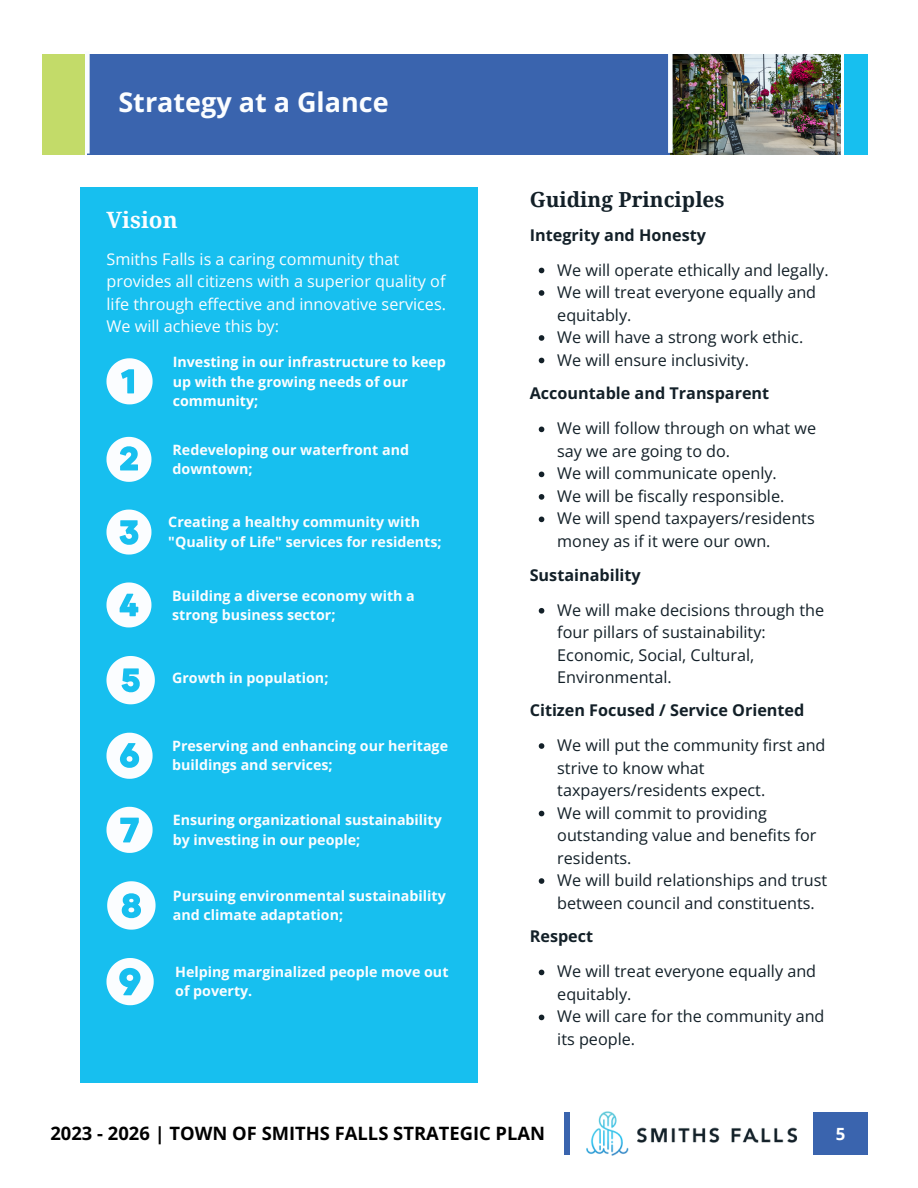
<style>
.page{position:relative;width:918px;height:1188px;background:#fff}
.page>*{position:absolute;margin:0;border:0;box-sizing:border-box;transform-origin:0 0}
.t1{font:700 27px "Open Sans";color:#fbfdff}
.t2{font:700 22.5px "Droid Serif";color:#fbfdff}
.t3{font:700 20.7px "Droid Serif";color:#132028}
.t4{font:700 18.45px "Open Sans";color:#000}
.t5{font:700 16.8px "Open Sans";color:#fff}
.t6{font:16.2px/22.5px "Open Sans";color:#132028}
.t7{font:16.2px/22.5px "Open Sans";color:#fbfdff}
.t8{font:700 16.2px "Open Sans";color:#132028}
.t9{font:700 14.25px/19.2px "Open Sans";color:#fbfdff}
.t10{font:700 14.25px/19.2px "Open Sans";color:#fff}
</style>
<div class="page">
<div style="left:87px;top:54px;width:583px;height:100px;background:#3a64ae"></div>
<img style="left:670px;top:54px;width:170px;height:100px">
<div style="left:844px;top:54px;width:24px;height:100px;background:#17bfef"></div>
<div style="left:42px;top:54px;width:43px;height:100px;background:#c3db69"></div>
<div style="left:85px;top:51px;width:5px;height:103px;background:#fbfdff"></div>
<div style="left:668px;top:50px;width:5px;height:103px;background:#fbfdff"></div>
<svg style="left:539px;top:608px;width:5px;height:6px"></svg>
<svg style="left:539px;top:268px;width:5px;height:5px"></svg>
<svg style="left:539px;top:290px;width:5px;height:6px"></svg>
<svg style="left:539px;top:335px;width:5px;height:6px"></svg>
<svg style="left:539px;top:358px;width:5px;height:5px"></svg>
<svg style="left:539px;top:427px;width:5px;height:5px"></svg>
<svg style="left:539px;top:472px;width:5px;height:5px"></svg>
<svg style="left:539px;top:494px;width:5px;height:6px"></svg>
<svg style="left:539px;top:517px;width:5px;height:5px"></svg>
<svg style="left:539px;top:743px;width:5px;height:6px"></svg>
<svg style="left:539px;top:811px;width:5px;height:5px"></svg>
<svg style="left:539px;top:878px;width:5px;height:6px"></svg>
<svg style="left:539px;top:970px;width:5px;height:5px"></svg>
<svg style="left:539px;top:1015px;width:5px;height:5px"></svg>
<div style="left:81px;top:187px;width:397px;height:896px;background:#17bfef"></div>
<svg style="left:106px;top:437px;width:45px;height:45px"></svg>
<svg style="left:106px;top:510px;width:45px;height:45px"></svg>
<svg style="left:106px;top:582px;width:45px;height:45px"></svg>
<svg style="left:106px;top:656px;width:49px;height:48px"></svg>
<svg style="left:106px;top:733px;width:47px;height:46px"></svg>
<svg style="left:106px;top:358px;width:47px;height:46px"></svg>
<svg style="left:106px;top:807px;width:47px;height:46px"></svg>
<svg style="left:107px;top:881px;width:49px;height:49px"></svg>
<svg style="left:106px;top:958px;width:48px;height:47px"></svg>
<img style="left:569px;top:1111px;width:229px;height:45px">
<div style="left:813px;top:1113px;width:55px;height:42px;background:#3a64ae"></div>
<div style="left:564px;top:1113px;width:5px;height:42px;background:#3a64ae"></div>
<p class="t1" style="left:122px;top:85px;width:272px">Strategy at a Glance</p>
<p class="t2" style="left:106px;top:207px;width:73px">Vision</p>
<p class="t7" style="left:106px;top:247px;width:341px">Smiths Falls is a caring community that provides all citizens with a superior quality of life through effective and innovative services.<br>We will achieve this by:</p>
<p class="t10" style="left:173px;top:352px;width:275px">Investing in our infrastructure to keep up with the growing needs of our community;</p>
<p class="t9" style="left:173px;top:440px;width:238px">Redeveloping our waterfront and downtown;</p>
<p class="t9" style="left:168px;top:512px;width:275px">Creating a healthy community with "Quality of Life" services for residents;</p>
<p class="t9" style="left:172px;top:586px;width:244px">Building a diverse economy with a strong business sector;</p>
<p class="t9" style="left:172px;top:668px;width:158px">Growth in population;</p>
<p class="t9" style="left:172px;top:736px;width:277px">Preserving and enhancing our heritage buildings and services;</p>
<p class="t9" style="left:173px;top:810px;width:271px">Ensuring organizational sustainability by investing in our people;</p>
<p class="t9" style="left:173px;top:886px;width:274px">Pursuing environmental sustainability and climate adaptation;</p>
<p class="t9" style="left:175px;top:962px;width:275px">Helping marginalized people move out of poverty.</p>
<p class="t3" style="left:530px;top:188px;width:196px">Guiding Principles</p>
<p class="t8" style="left:530px;top:223px;width:178px">Integrity and Honesty</p>
<p class="t6" style="left:557px;top:258px;width:273px">We will operate ethically and legally.</p>
<p class="t6" style="left:557px;top:281px;width:260px">We will treat everyone equally and equitably.</p>
<p class="t6" style="left:557px;top:326px;width:248px">We will have a strong work ethic.</p>
<p class="t6" style="left:557px;top:348px;width:193px">We will ensure inclusivity.</p>
<p class="t8" style="left:530px;top:382px;width:241px">Accountable and Transparent</p>
<p class="t6" style="left:557px;top:417px;width:260px">We will follow through on what we say we are going to do.</p>
<p class="t6" style="left:557px;top:462px;width:221px">We will communicate openly.</p>
<p class="t6" style="left:557px;top:484px;width:229px">We will be fiscally responsible.</p>
<p class="t6" style="left:557px;top:507px;width:259px">We will spend taxpayers/residents money as if it were our own.</p>
<p class="t8" style="left:530px;top:564px;width:113px">Sustainability</p>
<p class="t6" style="left:557px;top:598px;width:268px">We will make decisions through the four pillars of sustainability:<br>Economic, Social, Cultural,<br>Environmental.</p>
<p class="t8" style="left:530px;top:699px;width:276px">Citizen Focused / Service Oriented</p>
<p class="t6" style="left:557px;top:734px;width:270px">We will put the community first and strive to know what taxpayers/residents expect.</p>
<p class="t6" style="left:557px;top:801px;width:261px">We will commit to providing outstanding value and benefits for residents.</p>
<p class="t6" style="left:557px;top:869px;width:272px">We will build relationships and trust between council and constituents.</p>
<p class="t8" style="left:530px;top:925px;width:65px">Respect</p>
<p class="t6" style="left:557px;top:960px;width:260px">We will treat everyone equally and equitably.</p>
<p class="t6" style="left:557px;top:1005px;width:269px">We will care for the community and its people.</p>
<p class="t4" style="left:50px;top:1121px;width:496px">2023 - 2026 | TOWN OF SMITHS FALLS STRATEGIC PLAN</p>
<p class="t5" style="left:836px;top:1122px;width:11px">5</p>
<p class="t5" style="left:836px;top:1122px;width:11px">3</p>
</div>
